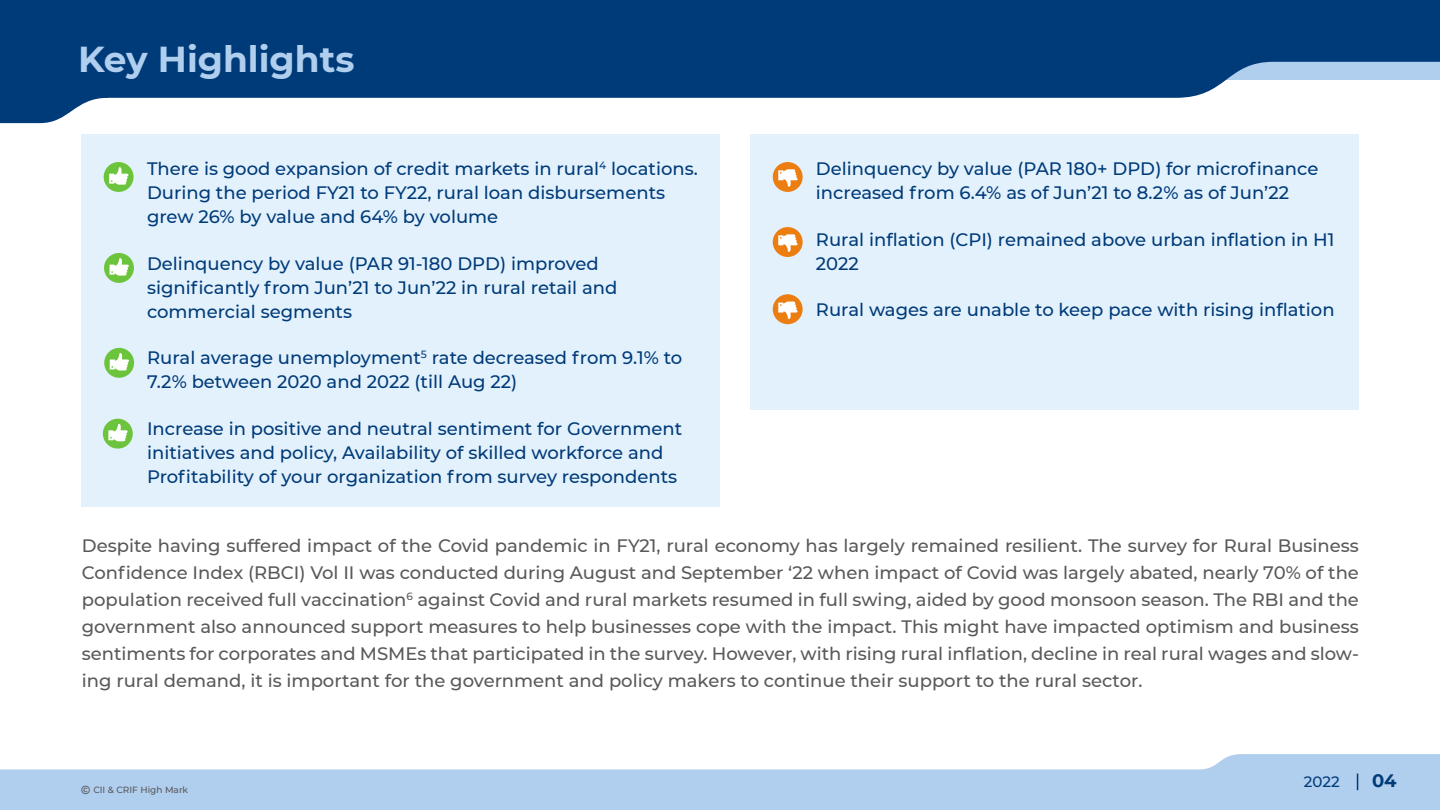
<style>
.page{position:relative;width:1440px;height:810px;background:#fff}
.page>*{position:absolute;margin:0;border:0;box-sizing:border-box;transform-origin:0 0}
.t1{font:700 36px "Montserrat";color:#b0ceed}
.t2{font:500 18px/27px "Montserrat";color:#58595b;text-align:justify}
.t3{font:500 18px/24px "Montserrat";color:#003b79}
.t4{font:700 18px "Montserrat";color:#003b79}
.t5{font:500 15px "Montserrat";color:#003b79}
.t6{font:500 9px "Montserrat";color:#58595b}
.s1{font-family:"Arial";font-weight:700;font-size:11.4px}
</style>
<div class="page">
<div style="left:81px;top:134px;width:639px;height:372px;background:#e3f1fc"></div>
<svg style="left:0;top:98px;width:103px;height:25px"></svg>
<div style="left:0;top:0;width:1440px;height:98px;background:#003b79"></div>
<svg style="left:0;top:754px;width:1440px;height:56px;fill:#b0ceed"></svg>
<div style="left:751px;top:134px;width:608px;height:276px;background:#e3f1fc"></div>
<div style="left:104px;top:162px;width:30px;height:30px;background:#6bc43c;border-radius:50%"></div>
<svg style="left:109px;top:167px;width:20px;height:18px"></svg>
<div style="left:104px;top:253px;width:30px;height:30px;background:#6bc43c;border-radius:50%"></div>
<svg style="left:110px;top:258px;width:19px;height:18px"></svg>
<div style="left:104px;top:348px;width:30px;height:30px;background:#6bc43c;border-radius:50%"></div>
<svg style="left:110px;top:353px;width:19px;height:17px"></svg>
<div style="left:103px;top:419px;width:30px;height:30px;background:#6bc43c;border-radius:50%"></div>
<svg style="left:108px;top:424px;width:20px;height:17px"></svg>
<div style="left:773px;top:162px;width:30px;height:30px;background:#ec7d11;border-radius:50%"></div>
<svg style="left:778px;top:169px;width:20px;height:18px"></svg>
<div style="left:773px;top:227px;width:30px;height:30px;background:#ec7d11;border-radius:50%"></div>
<svg style="left:778px;top:234px;width:20px;height:18px"></svg>
<div style="left:773px;top:294px;width:30px;height:30px;background:#ec7d11;border-radius:50%"></div>
<svg style="left:778px;top:302px;width:20px;height:17px"></svg>
<svg style="left:1357px;top:774px;width:1px;height:16px"></svg>
<h1 class="t1" style="left:78px;top:33px;width:278px">Key Highlights</h1>
<p class="t3" style="left:147px;top:156px;width:552px">There is good expansion of credit markets in rural<sup>4</sup> locations.<br>During the period FY21 to FY22, rural loan disbursements grew 26% by value and 64% by volume</p>
<p class="t3" style="left:147px;top:251px;width:472px">Delinquency by value (PAR 91-180 DPD) improved significantly from Jun’21 to Jun’22 in rural retail and commercial segments</p>
<p class="t3" style="left:147px;top:345px;width:537px">Rural average unemployment<sup>5</sup> rate decreased from 9.1% to<br>7.2% between 2020 and 2022 (till Aug 22)</p>
<p class="t3" style="left:147px;top:416px;width:537px">Increase in positive and neutral sentiment for Government initiatives and policy, Availability of skilled workforce and<br>Profitability of your organization from survey respondents</p>
<p class="t3" style="left:816px;top:156px;width:504px">Delinquency by value (PAR 180+ DPD) for microfinance increased from 6.4% as of Jun’21 to 8.2% as of Jun’22</p>
<p class="t3" style="left:816px;top:227px;width:520px">Rural inflation (CPI) remained above urban inflation in H1<br>2022</p>
<p class="t3" style="left:816px;top:297px;width:520px">Rural wages are unable to keep pace with rising inflation</p>
<p class="t2" style="left:82px;top:532px;width:1279px">Despite having suffered impact of the Covid pandemic in FY21, rural economy has largely remained resilient. The survey for Rural Business Confidence Index (RBCI) Vol II was conducted during August and September ‘22 when impact of Covid was largely abated, nearly 70% of the population received full vaccination<sup>6</sup> against Covid and rural markets resumed in full swing, aided by good monsoon season. The RBI and the government also announced support measures to help businesses cope with the impact. This might have impacted optimism and business sentiments for corporates and MSMEs that participated in the survey. However, with rising rural inflation, decline in real rural wages and slow&shy;ing rural demand, it is important for the government and policy makers to continue their support to the rural sector.</p>
<p class="t6" style="left:82px;top:784px;width:108px"><span class="s1">©</span> CII &amp; CRIF High Mark</p>
<p class="t5" style="left:1304px;top:771px;width:37px">2022</p>
<p class="t4" style="left:1372px;top:768px;width:26px">04</p>
</div>
